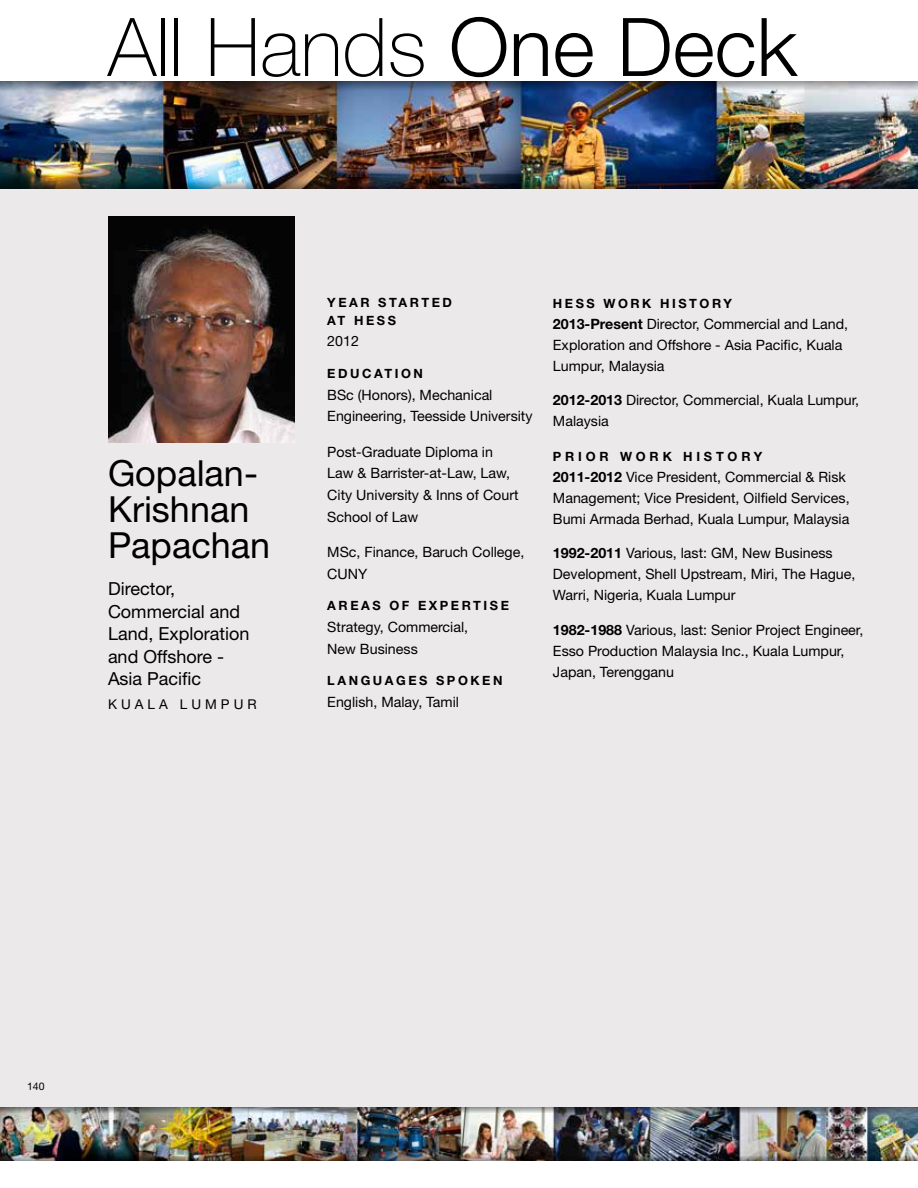
<style>
.page{position:relative;width:918px;height:1188px;background:#fff}
.page>*{position:absolute;margin:0;border:0;box-sizing:border-box;transform-origin:0 0}
.t1{font:100 81px "Helvetica Neue";color:#000}
.t2{font:36px/36px "Helvetica Neue";color:#000}
.t3{font:18px/22.5px "Helvetica Neue";color:#000}
.t4{font:14.25px/21px "Helvetica Neue";color:#000}
.t5{font:13.5px "Helvetica Neue";letter-spacing:.3em;color:#000}
.t6{font:700 12.75px/18px "Helvetica Neue";letter-spacing:.2em;color:#000}
.t7{font:700 12.75px "Helvetica Neue";letter-spacing:.3em;color:#000}
.t8{font:10.5px "Helvetica Neue";color:#000}
.s1{font-weight:300}
.s2{font-weight:700}
</style>
<div class="page">
<div style="left:0;top:120px;width:918px;height:1030px;background:#ebe9e9"></div>
<img style="left:0;top:90px;width:918px;height:90px">
<img style="left:0;top:81px;width:918px;height:9px">
<img style="left:0;top:180px;width:918px;height:9px">
<img style="left:0;top:1113px;width:918px;height:42px">
<img style="left:0;top:1107px;width:918px;height:6px">
<img style="left:0;top:1155px;width:918px;height:6px">
<img style="left:108px;top:216px;width:186px;height:227px">
<h1 class="t1" style="left:108px;top:1px;width:691px">All Hands <span class="s1">One Deck</span></h1>
<h2 class="t2" style="left:108px;top:455px;width:164px">Gopalan-<br>Krishnan<br>Papachan</h2>
<p class="t3" style="left:108px;top:577px;width:143px">Director,<br>Commercial and<br>Land, Exploration and Offshore -<br>Asia Pacific</p>
<p class="t5" style="left:108px;top:696px;width:150px">KUALA LUMPUR</p>
<p class="t6" style="left:327px;top:293px;width:126px">YEAR STARTED<br>AT HESS</p>
<p class="t4" style="left:327px;top:331px;width:33px">2012</p>
<p class="t6" style="left:327px;top:364px;width:97px">EDUCATION</p>
<p class="t4" style="left:327px;top:384px;width:207px;line-height:21.8px">BSc (Honors), Mechanical<br>Engineering, Teesside University</p>
<p class="t4" style="left:327px;top:441px;width:193px;line-height:21.8px">Post-Graduate Diploma in<br>Law &amp; Barrister-at-Law, Law,<br>City University &amp; Inns of Court<br>School of Law</p>
<p class="t4" style="left:327px;top:541px;width:199px;line-height:21.8px">MSc, Finance, Baruch College,<br>CUNY</p>
<p class="t6" style="left:327px;top:597px;width:183px">AREAS OF EXPERTISE</p>
<p class="t4" style="left:327px;top:616px;width:142px;line-height:21.8px">Strategy, Commercial,<br>New Business</p>
<p class="t6" style="left:327px;top:672px;width:177px">LANGUAGES SPOKEN</p>
<p class="t4" style="left:327px;top:691px;width:133px">English, Malay, Tamil</p>
<p class="t6" style="left:553px;top:294px;width:180px">HESS WORK HISTORY</p>
<p class="t4" style="left:553px;top:313px;width:297px"><span class="s2">2013-Present</span> Director, Commercial and Land,<br>Exploration and Offshore - Asia Pacific, Kuala<br>Lumpur, Malaysia</p>
<p class="t4" style="left:553px;top:390px;width:308px"><span class="s2">2012-2013</span> Director, Commercial, Kuala Lumpur,<br>Malaysia</p>
<p class="t7" style="left:553px;top:448px;width:211px">PRIOR WORK HISTORY</p>
<p class="t4" style="left:553px;top:466px;width:298px"><span class="s2">2011-2012</span> Vice President, Commercial &amp; Risk<br>Management; Vice President, Oilfield Services,<br>Bumi Armada Berhad, Kuala Lumpur, Malaysia</p>
<p class="t4" style="left:553px;top:543px;width:304px"><span class="s2">1992-2011</span> Various, last: GM, New Business<br>Development, Shell Upstream, Miri, The Hague,<br>Warri, Nigeria, Kuala Lumpur</p>
<p class="t4" style="left:553px;top:619px;width:312px"><span class="s2">1982-1988</span> Various, last: Senior Project Engineer,<br>Esso Production Malaysia Inc., Kuala Lumpur,<br>Japan, Terengganu</p>
<p class="t8" style="left:27px;top:1080px;width:19px">140</p>
</div>
